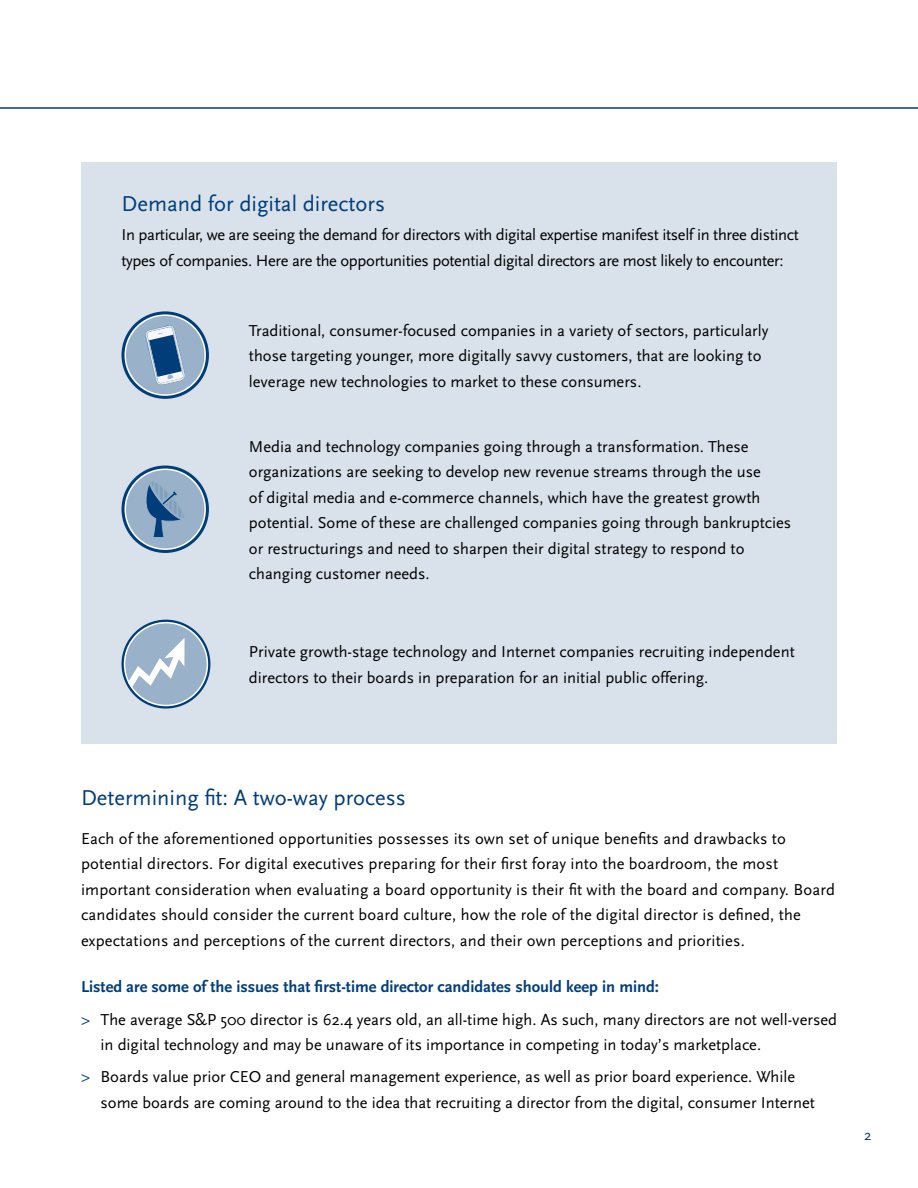
<style>
.page{position:relative;width:918px;height:1188px;background:#fff}
.page>*{position:absolute;margin:0;border:0;box-sizing:border-box;transform-origin:0 0}
.t1{font:22.5px "Scala Sans";color:#003d79}
.Body{font:16.5px/25.5px "Scala Sans";color:#000}
.Bullets{font:16.5px/25.5px "Scala Sans";color:#000}
.Body-2{font:16.5px/25.5px "Scala Sans";letter-spacing:-.02em;color:#000}
.t2{font:700 16.5px "Scala Sans";color:#003d79}
.t3{font:15px "Scala Sans";color:#003d79}
.s1{color:#003d79}
</style>
<div class="page">
<div style="left:81px;top:162px;width:756px;height:581px;background:#d9e2eb"></div>
<svg style="left:123px;top:313px;width:84px;height:84px"></svg>
<div style="left:122px;top:311px;width:87px;height:88px;border:3px solid #003d79;border-radius:50%"></div>
<svg style="left:123px;top:467px;width:84px;height:84px"></svg>
<svg style="left:123px;top:621px;width:86px;height:86px"></svg>
<hr style="left:0;top:108px;width:918px;height:1px;background:#003d79">
<h2 class="t1" style="left:122px;top:192px;width:265px">Demand for digital directors</h2>
<p class="Body-2" style="left:122px;top:222px;width:679px">In particular, we are seeing the demand for directors with digital expertise manifest itself in three distinct types of companies. Here are the opportunities potential digital directors are most likely to encounter:</p>
<p class="Body" style="left:249px;top:318px;width:521px">Traditional, consumer-focused companies in a variety of sectors, particularly those targeting younger, more digitally savvy customers, that are looking to leverage new technologies to market to these consumers.</p>
<p class="Body" style="left:249px;top:434px;width:544px">Media and technology companies going through a transformation. These organizations are seeking to develop new revenue streams through the use<br>of digital media and e-commerce channels, which have the greatest growth potential. Some of these are challenged companies going through bankruptcies or restructurings and need to sharpen their digital strategy to respond to changing customer needs.</p>
<p class="Body" style="left:249px;top:639px;width:547px">Private growth-stage technology and Internet companies recruiting independent directors to their boards in preparation for an initial public offering.</p>
<h2 class="t1" style="left:81px;top:785px;width:326px">Determining fit: A two-way process</h2>
<p class="Body" style="left:81px;top:826px;width:756px">Each of the aforementioned opportunities possesses its own set of unique benefits and drawbacks to potential directors. For digital executives preparing for their first foray into the boardroom, the most important consideration when evaluating a board opportunity is their fit with the board and company. Board candidates should consider the current board culture, how the role of the digital director is defined, the expectations and perceptions of the current directors, and their own perceptions and priorities.</p>
<h3 class="t2" style="left:81px;top:978px;width:580px">Listed are some of the issues that first-time director candidates should keep in mind:</h3>
<p class="Bullets" style="left:100px;top:1007px;width:738px;text-indent:-20px"><span class="s1">&gt;</span> The average S&amp;P 500 director is 62.4 years old, an all-time high. As such, many directors are not well-versed in digital technology and may be unaware of its importance in competing in today’s marketplace.</p>
<p class="Bullets" style="left:100px;top:1065px;width:716px;text-indent:-20px"><span class="s1">&gt;</span> Boards value prior CEO and general management experience, as well as prior board experience. While some boards are coming around to the idea that recruiting a director from the digital, consumer Internet</p>
<p class="t3" style="left:864px;top:1127px;width:9px">2</p>
</div>
